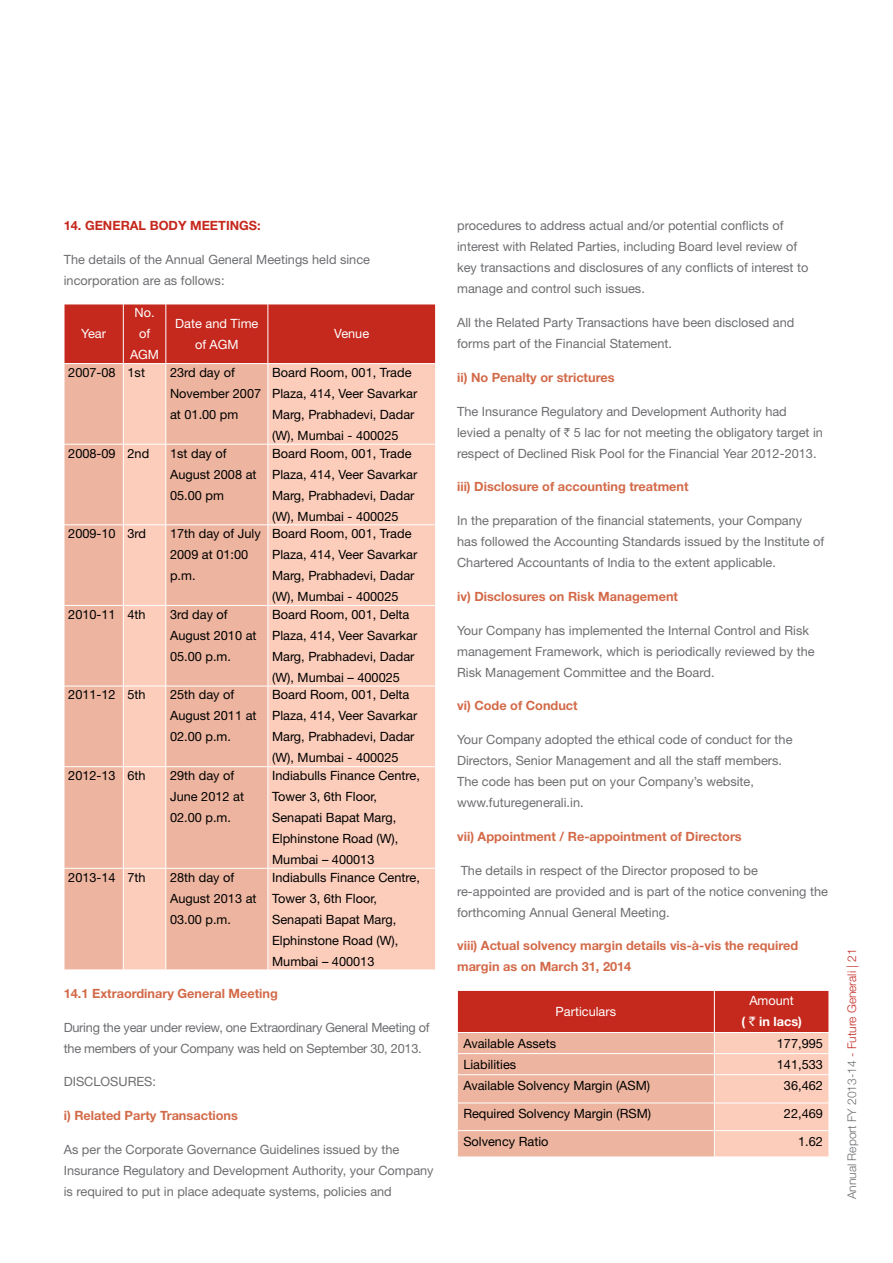
<style>
.page{position:relative;width:893px;height:1263px;background:#fff}
.page>*{position:absolute;margin:0;border:0;box-sizing:border-box;transform-origin:0 0}
.t1{font:12.75px/21px "Helvetica Neue LT Std";color:#6d6e71}
.t2{font:12.75px/21px "Helvetica Neue LT Std";color:#000}
.t3{font:700 12.75px/21px "Helvetica Neue LT Std";color:#d36a49}
.t4{font:12.75px/21px "Helvetica Neue LT Std";letter-spacing:-.02em;color:#6d6e71}
.t5{font:12.75px/21px "Helvetica Neue LT Std";color:#fff;text-align:center}
.t6{font:700 12.75px "Helvetica Neue LT Std";color:#c5281c}
.t7{font:700 12.75px/21px "Helvetica Neue LT Std";color:#fff;text-align:center}
.t8{font:300 12px "Helvetica Neue LT Std";color:#6d6e71}
.s1{font-family:"Rupee"}
.s2{font-weight:400}
.s3{font-family:"Rupee Foradian";font-weight:400}
.s4{color:#c42d28}
</style>
<div class="page">
<div style="left:65px;top:305px;width:370px;height:58px;background:#c5281c"></div>
<div style="left:65px;top:364px;width:58px;height:606px;background:#edb59f"></div>
<svg style="left:124px;top:364px;width:311px;height:606px;background:#f7c5b2"></svg>
<hr style="left:123px;top:304px;width:1px;height:59px;background:#fff">
<hr style="left:166px;top:304px;width:1px;height:59px;background:#fff">
<hr style="left:268px;top:304px;width:1px;height:59px;background:#fff">
<hr style="left:166px;top:364px;width:1px;height:80px;background:#fff">
<hr style="left:268px;top:364px;width:1px;height:80px;background:#fff">
<hr style="left:64px;top:444px;width:59px;height:1px;background:#fff">
<hr style="left:123px;top:444px;width:43px;height:1px;background:#fff">
<hr style="left:166px;top:444px;width:102px;height:1px;background:#fff">
<hr style="left:166px;top:444px;width:1px;height:81px;background:#fff">
<hr style="left:268px;top:444px;width:168px;height:1px;background:#fff">
<hr style="left:268px;top:444px;width:1px;height:81px;background:#fff">
<hr style="left:64px;top:525px;width:59px;height:1px;background:#fff">
<hr style="left:123px;top:525px;width:43px;height:1px;background:#fff">
<hr style="left:166px;top:525px;width:102px;height:1px;background:#fff">
<hr style="left:166px;top:525px;width:1px;height:80px;background:#fff">
<hr style="left:268px;top:525px;width:168px;height:1px;background:#fff">
<hr style="left:268px;top:525px;width:1px;height:80px;background:#fff">
<hr style="left:64px;top:605px;width:59px;height:1px;background:#fff">
<hr style="left:123px;top:605px;width:43px;height:1px;background:#fff">
<hr style="left:166px;top:605px;width:102px;height:1px;background:#fff">
<hr style="left:166px;top:606px;width:1px;height:80px;background:#fff">
<hr style="left:268px;top:605px;width:168px;height:1px;background:#fff">
<hr style="left:268px;top:606px;width:1px;height:80px;background:#fff">
<hr style="left:64px;top:686px;width:59px;height:1px;background:#fff">
<hr style="left:123px;top:686px;width:43px;height:1px;background:#fff">
<hr style="left:166px;top:686px;width:102px;height:1px;background:#fff">
<hr style="left:166px;top:686px;width:1px;height:80px;background:#fff">
<hr style="left:268px;top:686px;width:168px;height:1px;background:#fff">
<hr style="left:268px;top:686px;width:1px;height:80px;background:#fff">
<hr style="left:64px;top:766px;width:59px;height:1px;background:#fff">
<hr style="left:123px;top:766px;width:43px;height:1px;background:#fff">
<hr style="left:166px;top:766px;width:102px;height:1px;background:#fff">
<hr style="left:166px;top:767px;width:1px;height:101px;background:#fff">
<hr style="left:268px;top:766px;width:168px;height:1px;background:#fff">
<hr style="left:268px;top:767px;width:1px;height:101px;background:#fff">
<hr style="left:64px;top:868px;width:59px;height:1px;background:#fff">
<hr style="left:123px;top:868px;width:43px;height:1px;background:#fff">
<hr style="left:166px;top:868px;width:102px;height:1px;background:#fff">
<hr style="left:166px;top:868px;width:1px;height:102px;background:#fff">
<hr style="left:268px;top:868px;width:168px;height:1px;background:#fff">
<hr style="left:268px;top:868px;width:1px;height:102px;background:#fff">
<svg style="left:457px;top:990px;width:372px;height:167px;background:#e79b89"></svg>
<p class="t6" style="left:64px;top:218px;width:198px">14. GENERAL BODY MEETINGS:</p>
<p class="t1" style="left:64px;top:249px;width:308px">The details of the Annual General Meetings held since incorporation are as follows:</p>
<p class="t5" style="left:130px;top:302px;width:31px">No. of<br>AGM</p>
<p class="t5" style="left:175px;top:313px;width:85px">Date and Time of AGM</p>
<p class="t5" style="left:334px;top:323px;width:36px">Venue</p>
<p class="t2" style="left:68px;top:362px;width:78px">2007-08 1st</p>
<p class="t2" style="left:170px;top:362px;width:93px">23rd day of<br>November 2007 at 01.00 pm</p>
<p class="t2" style="left:272px;top:362px;width:147px">Board Room, 001, Trade<br>Plaza, 414, Veer Savarkar<br>Marg, Prabhadevi, Dadar (W), Mumbai - 400025</p>
<p class="t2" style="left:68px;top:442px;width:83px">2008-09 2nd</p>
<p class="t2" style="left:170px;top:442px;width:88px">1st day of<br>August 2008 at<br>05.00 pm</p>
<p class="t2" style="left:272px;top:442px;width:147px">Board Room, 001, Trade<br>Plaza, 414, Veer Savarkar<br>Marg, Prabhadevi, Dadar (W), Mumbai - 400025</p>
<p class="t2" style="left:68px;top:523px;width:79px">2009-10 3rd</p>
<p class="t2" style="left:170px;top:523px;width:92px">17th day of July<br>2009 at 01:00 p.m.</p>
<p class="t2" style="left:272px;top:523px;width:147px">Board Room, 001, Trade<br>Plaza, 414, Veer Savarkar<br>Marg, Prabhadevi, Dadar (W), Mumbai - 400025</p>
<p class="t2" style="left:68px;top:604px;width:79px">2010-11 4th</p>
<p class="t2" style="left:170px;top:604px;width:88px">3rd day of<br>August 2010 at<br>05.00 p.m.</p>
<p class="t2" style="left:272px;top:604px;width:147px">Board Room, 001, Delta<br>Plaza, 414, Veer Savarkar<br>Marg, Prabhadevi, Dadar (W), Mumbai – 400025</p>
<p class="t2" style="left:68px;top:684px;width:79px">2011-12 5th</p>
<p class="t2" style="left:170px;top:684px;width:88px">25th day of<br>August 2011 at<br>02.00 p.m.</p>
<p class="t2" style="left:272px;top:684px;width:147px">Board Room, 001, Delta<br>Plaza, 414, Veer Savarkar<br>Marg, Prabhadevi, Dadar (W), Mumbai - 400025</p>
<p class="t2" style="left:68px;top:765px;width:79px">2012-13 6th</p>
<p class="t2" style="left:170px;top:765px;width:75px">29th day of<br>June 2012 at<br>02.00 p.m.</p>
<p class="t2" style="left:272px;top:765px;width:149px">Indiabulls Finance Centre,<br>Tower 3, 6th Floor,<br>Senapati Bapat Marg,<br>Elphinstone Road (W),<br>Mumbai – 400013</p>
<p class="t2" style="left:68px;top:866px;width:79px">2013-14 7th</p>
<p class="t2" style="left:170px;top:866px;width:88px">28th day of<br>August 2013 at<br>03.00 p.m.</p>
<p class="t2" style="left:272px;top:866px;width:149px">Indiabulls Finance Centre,<br>Tower 3, 6th Floor,<br>Senapati Bapat Marg,<br>Elphinstone Road (W),<br>Mumbai – 400013</p>
<p class="t3" style="left:64px;top:982px;width:216px">14.1 Extraordinary General Meeting</p>
<p class="t4" style="left:64px;top:1016px;width:367px">During the year under review, one Extraordinary General Meeting of the members of your Company was held on September 30, 2013.</p>
<p class="t1" style="left:64px;top:1071px;width:94px">DISCLOSURES:</p>
<p class="t3" style="left:64px;top:1105px;width:176px">i) Related Party Transactions</p>
<p class="t1" style="left:64px;top:1139px;width:371px">As per the Corporate Governance Guidelines issued by the<br>Insurance Regulatory and Development Authority, your Company is required to put in place adequate systems, policies and</p>
<p class="t5" style="left:81px;top:323px;width:26px">Year</p>
<p class="t1" style="left:457px;top:215px;width:353px">procedures to address actual and/or potential conflicts of interest with Related Parties, including Board level review of key transactions and disclosures of any conflicts of interest to manage and control such issues.</p>
<p class="t1" style="left:457px;top:312px;width:339px">All the Related Party Transactions have been disclosed and forms part of the Financial Statement.</p>
<p class="t3" style="left:457px;top:366px;width:159px">ii) No Penalty or strictures</p>
<p class="t1" style="left:457px;top:400px;width:367px">The Insurance Regulatory and Development Authority had levied a penalty of <span class="s1">$</span> 5 lac for not meeting the obligatory target in respect of Declined Risk Pool for the Financial Year 2012-2013.</p>
<p class="t3" style="left:457px;top:476px;width:233px">iii) Disclosure of accounting treatment</p>
<p class="t1" style="left:457px;top:510px;width:369px">In the preparation of the financial statements, your Company has followed the Accounting Standards issued by the Institute of<br>Chartered Accountants of India to the extent applicable.</p>
<p class="t3" style="left:457px;top:585px;width:222px">iv) Disclosures on Risk Management</p>
<p class="t1" style="left:457px;top:619px;width:359px">Your Company has implemented the Internal Control and Risk management Framework, which is periodically reviewed by the<br>Risk Management Committee and the Board.</p>
<p class="t3" style="left:457px;top:695px;width:122px">vi) Code of Conduct</p>
<p class="t1" style="left:457px;top:729px;width:337px">Your Company adopted the ethical code of conduct for the Directors, Senior Management and all the staff members.<br>The code has been put on your Company’s website, www.futuregenerali.in.</p>
<p class="t3" style="left:457px;top:825px;width:286px">vii) Appointment / Re-appointment of Directors</p>
<p class="t1" style="left:457px;top:859px;width:372px">The details in respect of the Director proposed to be re-appointed are provided and is part of the notice convening the forthcoming Annual General Meeting.</p>
<p class="t3" style="left:457px;top:935px;width:343px">viii) Actual solvency margin details vis-à-vis the required margin as on March 31, 2014</p>
<p class="t5" style="left:556px;top:1001px;width:62px">Particulars</p>
<p class="t7" style="left:741px;top:990px;width:62px"><span class="s2">Amount<br></span>( <span class="s3">`</span> in lacs)</p>
<p class="t2" style="left:463px;top:1032px;width:94px">Available Assets</p>
<p class="t2" style="left:777px;top:1032px;width:48px">177,995</p>
<p class="t2" style="left:463px;top:1053px;width:54px">Liabilities</p>
<p class="t2" style="left:777px;top:1053px;width:48px">141,533</p>
<p class="t2" style="left:463px;top:1074px;width:188px">Available Solvency Margin (ASM)</p>
<p class="t2" style="left:784px;top:1074px;width:40px">36,462</p>
<p class="t2" style="left:463px;top:1103px;width:189px">Required Solvency Margin (RSM)</p>
<p class="t2" style="left:784px;top:1103px;width:40px">22,469</p>
<p class="t2" style="left:463px;top:1130px;width:87px">Solvency Ratio</p>
<p class="t2" style="left:798px;top:1130px;width:26px">1.62</p>
<p class="t8" style="left:844px;top:1199px;width:252px;rotate:-90deg">Annual Report FY 2013-14 <span class="s4">- Future Generali | 21</span></p>
</div>
